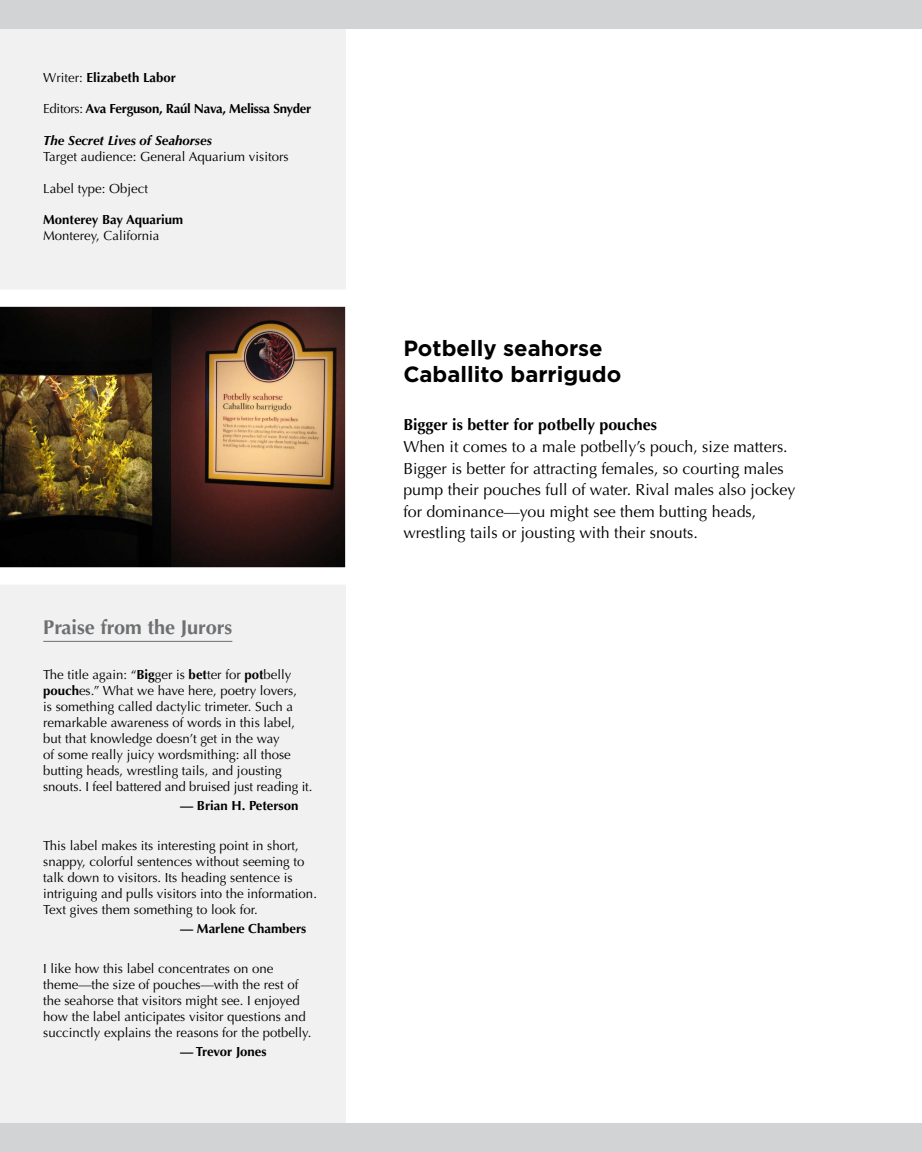
<style>
.page{position:relative;width:922px;height:1152px;background:#fff}
.page>*{position:absolute;margin:0;border:0;box-sizing:border-box;transform-origin:0 0}
.t1{font:700 22px/26.4px "Gotham";color:#000}
.t2{font:700 20px "Optima LT Std";color:#6d6f71}
.t3{font:16px/21.6px "Optima LT Std";color:#000}
.t4{font:13.2px/16px "Optima LT Std";color:#000}
.t5{font:700 13.2px/15.8px "Optima LT Std";color:#000}
.t6{font:700 13.2px "Optima LT Std";letter-spacing:-.02em;color:#000}
.s1{font-weight:400}
.s2{font-weight:700;font-style:italic}
.s3{font-weight:700}
</style>
<div class="page">
<div style="left:0;top:10px;width:346px;height:1132px;background:#f1f1f2"></div>
<div style="left:0;top:0;width:922px;height:29px;background:#d1d3d4"></div>
<div style="left:0;top:1123px;width:922px;height:29px;background:#d1d3d4"></div>
<hr style="left:43px;top:641px;width:189px;height:1px;background:#6d6f71">
<img style="left:0;top:290px;width:346px;height:294px">
<p class="t5" style="left:43px;top:69px;width:134px"><span class="s1">Writer:</span> Elizabeth Labor</p>
<p class="t6" style="left:43px;top:101px;width:270px"><span class="s1">Editors:</span> Ava Ferguson, Raúl Nava, Melissa Snyder</p>
<p class="t4" style="left:43px;top:133px;width:247px;line-height:15.8px"><span class="s2">The Secret Lives of Seahorses<br></span>Target audience: General Aquarium visitors</p>
<p class="t4" style="left:43px;top:180px;width:106px">Label type: Object</p>
<p class="t5" style="left:43px;top:212px;width:142px">Monterey Bay Aquarium<br><span class="s1">Monterey, California</span></p>
<p class="t2" style="left:43px;top:615px;width:191px">Praise from the Jurors</p>
<p class="t4" style="left:43px;top:666px;width:271px">The title again: “<span class="s3">Big</span>ger is <span class="s3">bet</span>ter for <span class="s3">pot</span>belly <span class="s3">pouch</span>es.” What we have here, poetry lovers,<br>is something called dactylic trimeter. Such a remarkable awareness of words in this label, but that knowledge doesn’t get in the way<br>of some really juicy wordsmithing: all those butting heads, wrestling tails, and jousting snouts. I feel battered and bruised just reading it.</p>
<p class="t5" style="left:180px;top:798px;width:120px">— Brian H. Peterson</p>
<p class="t4" style="left:43px;top:837px;width:275px">This label makes its interesting point in short, snappy, colorful sentences without seeming to talk down to visitors. Its heading sentence is intriguing and pulls visitors into the information.<br>Text gives them something to look for.</p>
<p class="t5" style="left:180px;top:921px;width:128px">— Marlene Chambers</p>
<p class="t4" style="left:43px;top:960px;width:270px">I like how this label concentrates on one theme—the size of pouches—with the rest of the seahorse that visitors might see. I enjoyed how the label anticipates visitor questions and succinctly explains the reasons for the potbelly.</p>
<p class="t5" style="left:180px;top:1044px;width:88px">— Trevor Jones</p>
<p class="t1" style="left:403px;top:335px;width:219px">Potbelly seahorse<br>Caballito barrigudo</p>
<p class="t3" style="left:403px;top:414px;width:394px"><span class="s3">Bigger is better for potbelly pouches<br></span>When it comes to a male potbelly’s pouch, size matters.<br>Bigger is better for attracting females, so courting males pump their pouches full of water. Rival males also jockey for dominance—you might see them butting heads, wrestling tails or jousting with their snouts.</p>
</div>
